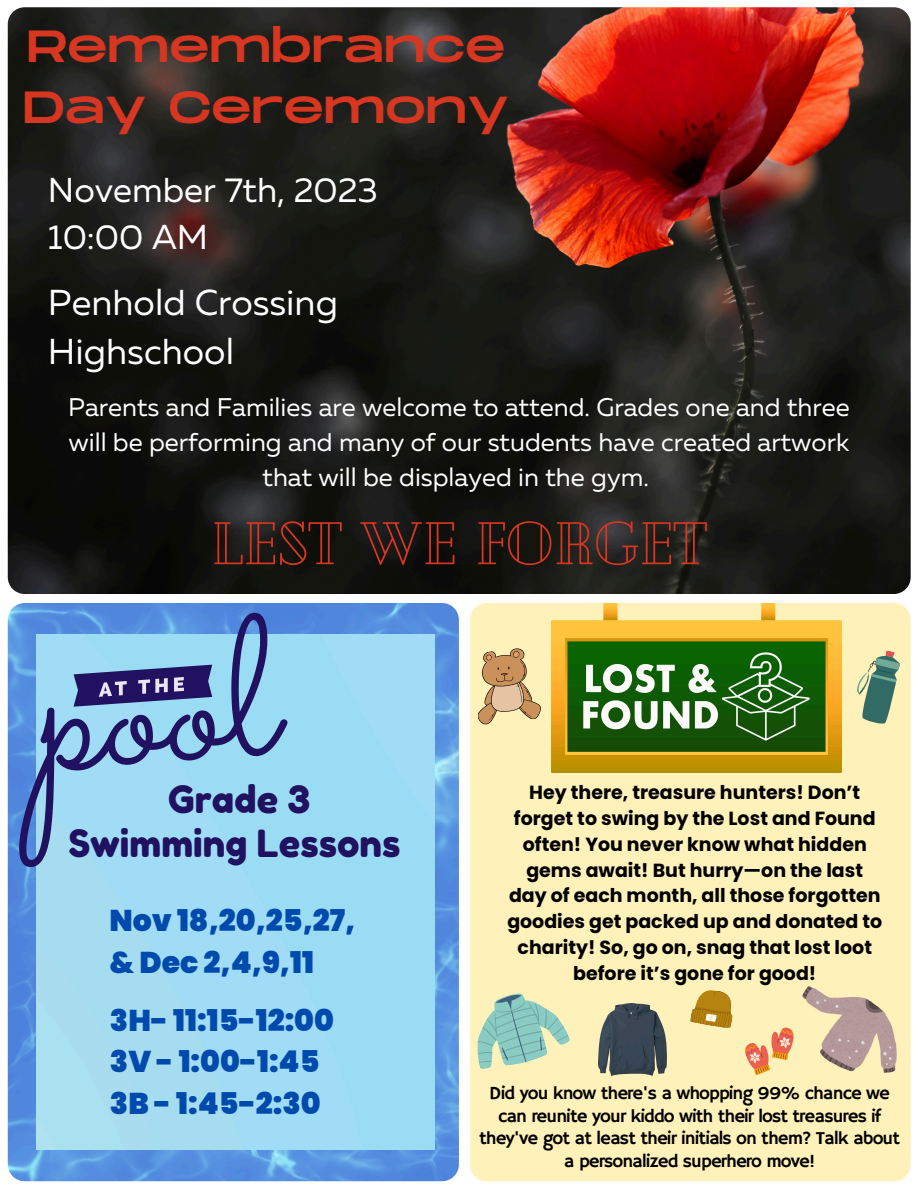
<style>
.page{position:relative;width:918px;height:1188px;background:#fff}
.page>*{position:absolute;margin:0;border:0;box-sizing:border-box;transform-origin:0 0}
.t1{font:60px "Cheque";color:#d73720}
.t2{font:45px/61.8px "Monument Extended";color:#d73720}
.t3{font:37.5px/43.8px "Fredoka One";color:#201161;text-align:center}
.t4{font:36px/49.5px "Muller";color:#fff}
.t5{font:34.5px/47.2px "Muller";color:#fff}
.t6{font:900 30px/41.7px "Poppins";color:#004aad}
.t7{font:25.5px/34.8px "Muller";color:#fff;text-align:center}
.t8{font:700 19.05px/25.8px "Poppins";color:#000;text-align:center}
.t9{font:18.45px/22.5px "Hammersmith One";letter-spacing:-.05em;color:#000;text-align:center}
</style>
<div class="page">
<img style="left:8px;top:7px;width:903px;height:587px;border-radius:17px">
<div style="left:470px;top:603px;width:441px;height:578px;background:#fff1ba;border-radius:17px"></div>
<img style="left:551px;top:603px;width:290px;height:170px">
<svg style="left:477px;top:993px;width:93px;height:76px"></svg>
<img style="left:802px;top:987px;width:95px;height:85px">
<img style="left:598px;top:1003px;width:69px;height:72px">
<svg style="left:690px;top:990px;width:43px;height:38px"></svg>
<svg style="left:745px;top:1027px;width:49px;height:48px"></svg>
<svg style="left:857px;top:650px;width:43px;height:74px"></svg>
<svg style="left:477px;top:648px;width:64px;height:77px"></svg>
<img style="left:8px;top:603px;width:451px;height:578px;border-radius:17px">
<img style="left:37px;top:635px;width:398px;height:514px">
<svg style="left:19px;top:613px;width:269px;height:254px;background:#7fafd8"></svg>
<h5 class="t2" style="left:23px;top:17px;width:488px">Remembrance<br>Day Ceremony</h5>
<p class="t5" style="left:48px;top:169px;width:331px">November 7th, 2023<br>10:00 AM</p>
<p class="t4" style="left:48px;top:280px;width:292px">Penhold Crossing<br>Highschool</p>
<p class="t7" style="left:68px;top:392px;width:783px">Parents and Families are welcome to attend. Grades one and three will be performing and many of our students have created artwork that will be displayed in the gym.</p>
<p class="t1" style="left:211px;top:504px;width:498px">LEST WE FORGET</p>
<h2 class="t3" style="left:68px;top:777px;width:334px">Grade 3<br>Swimming Lessons</h2>
<p class="t6" style="left:109px;top:900px;width:248px">Nov 18,20,25,27, &amp; Dec 2,4,9,11</p>
<p class="t6" style="left:110px;top:999px;width:226px">3H- 11:15-12:00<br>3V - 1:00-1:45<br>3B - 1:45-2:30</p>
<p class="t8" style="left:507px;top:779px;width:376px">Hey there, treasure hunters! Don’t forget to swing by the Lost and Found often! You never know what hidden gems await! But hurry—on the last day of each month, all those forgotten goodies get packed up and donated to charity! So, go on, snag that lost loot before it’s gone for good!</p>
<p class="t9" style="left:479px;top:1083px;width:423px">Did you know there's a whopping 99% chance we can reunite your kiddo with their lost treasures if they've got at least their initials on them? Talk about a personalized superhero move!</p>
</div>
